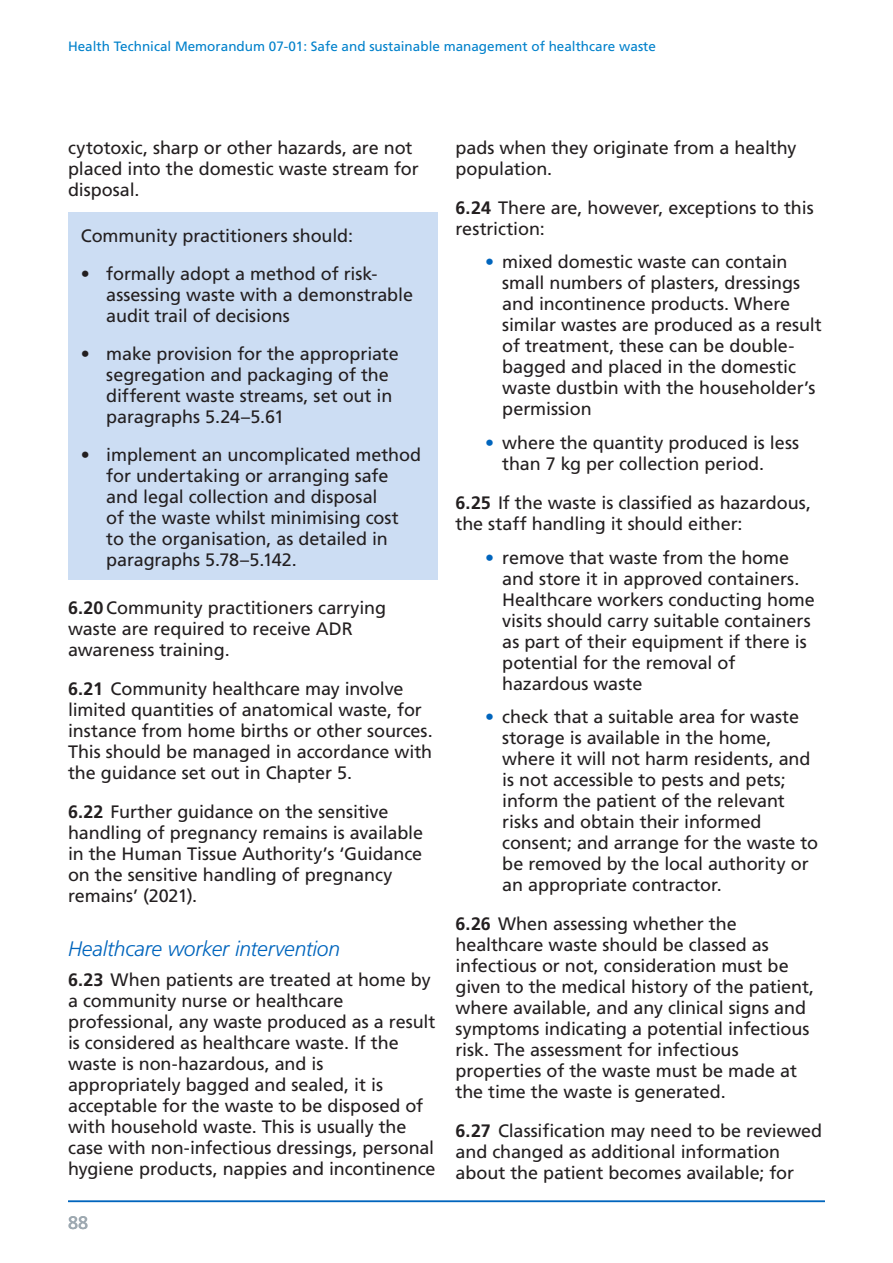
<style>
.page{position:relative;width:893px;height:1263px;background:#fff}
.page>*{position:absolute;margin:0;border:0;box-sizing:border-box;transform-origin:0 0}
.t1{font:italic 300 21px "Frutiger LT";letter-spacing:-.01em;color:#0065bd}
.t2{font:18px/21px "Frutiger LT";letter-spacing:-.005em;color:#231f20}
.t3{font:18px "Frutiger LT";color:#88959f}
.t4{font:13.5px "Frutiger LT";color:#0081cb}
.s1{font-weight:700}
.s2{color:#0065bd}
</style>
<div class="page">
<hr style="left:68px;top:1200px;width:757px;height:2px;background:#0065bd">
<div style="left:68px;top:212px;width:369px;height:44px;background:#ccddf3"></div>
<div style="left:68px;top:250px;width:369px;height:86px;background:#ccddf3"></div>
<div style="left:68px;top:330px;width:369px;height:107px;background:#ccddf3"></div>
<div style="left:68px;top:431px;width:369px;height:149px;background:#ccddf3"></div>
<p class="t4" style="left:68px;top:38px;width:589px">Health Technical Memorandum 07-01: Safe and sustainable management of healthcare waste</p>
<p class="t2" style="left:68px;top:137px;width:352px">cytotoxic, sharp or other hazards, are not placed into the domestic waste stream for disposal.</p>
<p class="t2" style="left:81px;top:225px;width:274px">Community practitioners should:</p>
<p class="t2" style="left:106px;top:263px;width:308px;text-indent:-26px">• formally adopt a method of risk&shy;assessing waste with a demonstrable audit trail of decisions</p>
<p class="t2" style="left:106px;top:343px;width:294px;text-indent:-26px">• make provision for the appropriate segregation and packaging of the different waste streams, set out in paragraphs 5.24–5.61</p>
<p class="t2" style="left:106px;top:444px;width:316px;text-indent:-26px">• implement an uncomplicated method for undertaking or arranging safe and legal collection and disposal<br>of the waste whilst minimising cost<br>to the organisation, as detailed in paragraphs 5.78–5.142.</p>
<p class="t2" style="left:68px;top:597px;width:320px"><span class="s1">6.20</span>Community practitioners carrying waste are required to receive ADR awareness training.</p>
<p class="t2" style="left:68px;top:678px;width:366px"><span class="s1">6.21</span> Community healthcare may involve limited quantities of anatomical waste, for instance from home births or other sources.<br>This should be managed in accordance with the guidance set out in Chapter 5.</p>
<p class="t2" style="left:68px;top:801px;width:357px"><span class="s1">6.22</span> Further guidance on the sensitive handling of pregnancy remains is available in the Human Tissue Authority’s ‘Guidance on the sensitive handling of pregnancy remains’ (2021).</p>
<p class="t1" style="left:68px;top:937px;width:274px">Healthcare worker intervention</p>
<p class="t2" style="left:68px;top:969px;width:369px"><span class="s1">6.23</span> When patients are treated at home by a community nurse or healthcare professional, any waste produced as a result is considered as healthcare waste. If the waste is non-hazardous, and is appropriately bagged and sealed, it is acceptable for the waste to be disposed of with household waste. This is usually the case with non-infectious dressings, personal hygiene products, nappies and incontinence</p>
<p class="t3" style="left:68px;top:1212px;width:22px">88</p>
<p class="t2" style="left:455px;top:137px;width:342px">pads when they originate from a healthy population.</p>
<p class="t2" style="left:455px;top:197px;width:360px"><span class="s1">6.24</span> There are, however, exceptions to this restriction:</p>
<p class="t2" style="left:502px;top:252px;width:321px;text-indent:-17px"><span class="s2">•</span> mixed domestic waste can contain small numbers of plasters, dressings and incontinence products. Where similar wastes are produced as a result of treatment, these can be double&shy;bagged and placed in the domestic waste dustbin with the householder’s permission</p>
<p class="t2" style="left:502px;top:432px;width:298px;text-indent:-17px"><span class="s2">•</span> where the quantity produced is less than 7 kg per collection period.</p>
<p class="t2" style="left:455px;top:492px;width:357px"><span class="s1">6.25</span> If the waste is classified as hazardous, the staff handling it should either:</p>
<p class="t2" style="left:502px;top:547px;width:314px;text-indent:-17px"><span class="s2">•</span> remove that waste from the home and store it in approved containers.<br>Healthcare workers conducting home visits should carry suitable containers as part of their equipment if there is potential for the removal of hazardous waste</p>
<p class="t2" style="left:502px;top:706px;width:317px;text-indent:-17px"><span class="s2">•</span> check that a suitable area for waste storage is available in the home, where it will not harm residents, and is not accessible to pests and pets; inform the patient of the relevant risks and obtain their informed consent; and arrange for the waste to be removed by the local authority or an appropriate contractor.</p>
<p class="t2" style="left:455px;top:913px;width:360px"><span class="s1">6.26</span> When assessing whether the healthcare waste should be classed as infectious or not, consideration must be given to the medical history of the patient, where available, and any clinical signs and symptoms indicating a potential infectious risk. The assessment for infectious properties of the waste must be made at the time the waste is generated.</p>
<p class="t2" style="left:455px;top:1120px;width:368px"><span class="s1">6.27</span> Classification may need to be reviewed and changed as additional information about the patient becomes available; for</p>
</div>
